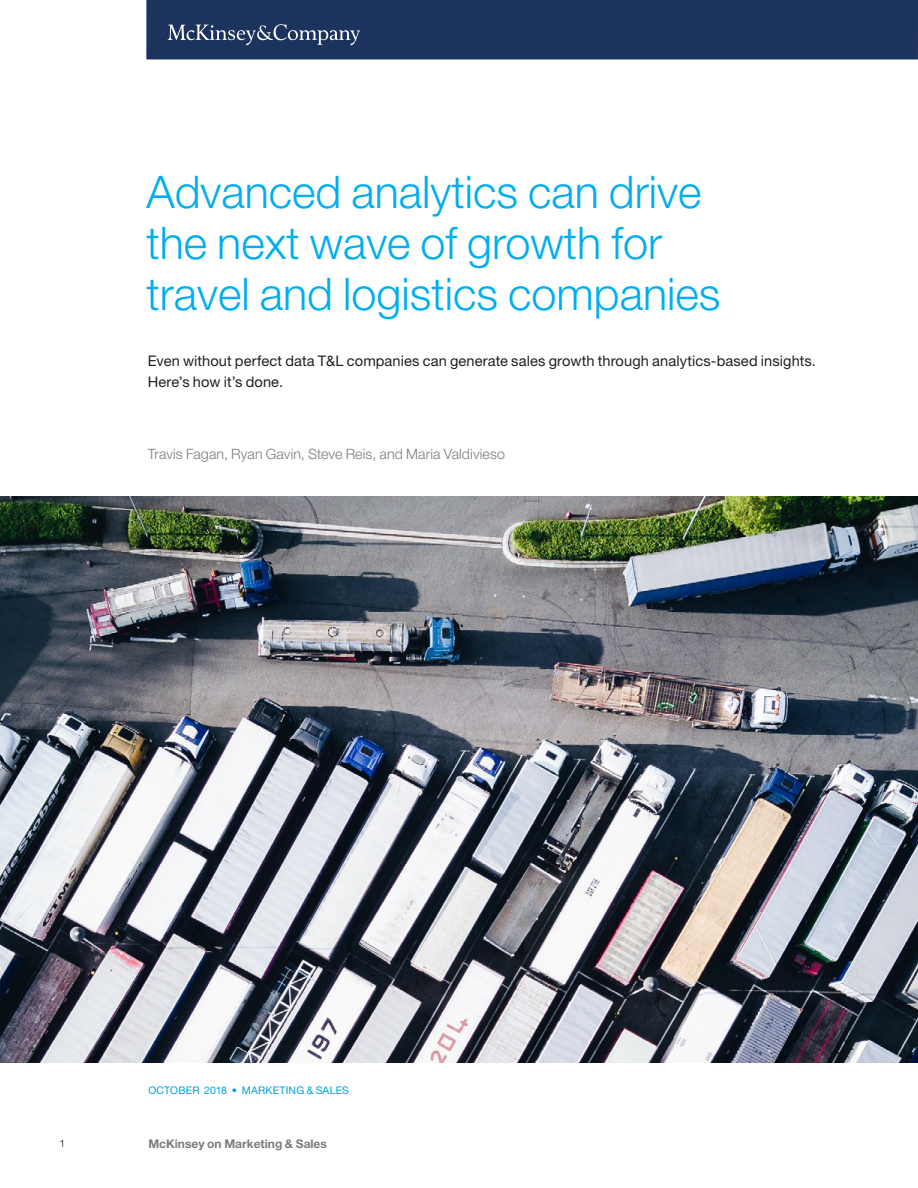
<style>
.page{position:relative;width:918px;height:1188px;background:#fff}
.page>*{position:absolute;margin:0;border:0;box-sizing:border-box;transform-origin:0 0}
.Cover_-_Document_Tit{font:300 45px/51px "Helvetica Neue LT Std";color:#00aeef}
.Dek{font:14.7px/21px "Helvetica Neue LT Std";letter-spacing:.005em;color:#231f20}
.Author_names_opener{font:300 14.25px "Helvetica Neue LT Std";letter-spacing:.01em;color:#7a7c7f}
.Footnotes{font:700 12px "Helvetica Neue LT Std";color:#7a7c7f}
.Author_names_opener-2{font:10.5px "Helvetica Neue LT Std";letter-spacing:.015em;color:#009fda}
.t1{font:300 10.5px "Helvetica Neue LT Std";color:#231f20}
</style>
<div class="page">
<img style="left:0;top:497px;width:918px;height:566px">
<div style="left:146px;top:0;width:772px;height:59px;background:#1c335e"></div>
<svg style="left:168px;top:24px;width:192px;height:21px"></svg>
<h1 class="Cover_-_Document_Tit" style="left:146px;top:166px;width:576px">Advanced analytics can drive the next wave of growth for travel and logistics companies</h1>
<h4 class="Dek" style="left:148px;top:350px;width:670px">Even without perfect data T&amp;L companies can generate sales growth through analytics-based insights.<br>Here’s how it’s done.</h4>
<h4 class="Author_names_opener" style="left:148px;top:445px;width:359px">Travis Fagan, Ryan Gavin, Steve Reis, and Maria Valdivieso</h4>
<h4 class="Author_names_opener-2" style="left:148px;top:1084px;width:202px">OCTOBER 2018 • MARKETING &amp; SALES</h4>
<p class="t1" style="left:60px;top:1137px;width:7px">1</p>
<p class="Footnotes" style="left:148px;top:1136px;width:180px">McKinsey on Marketing &amp; Sales</p>
</div>
